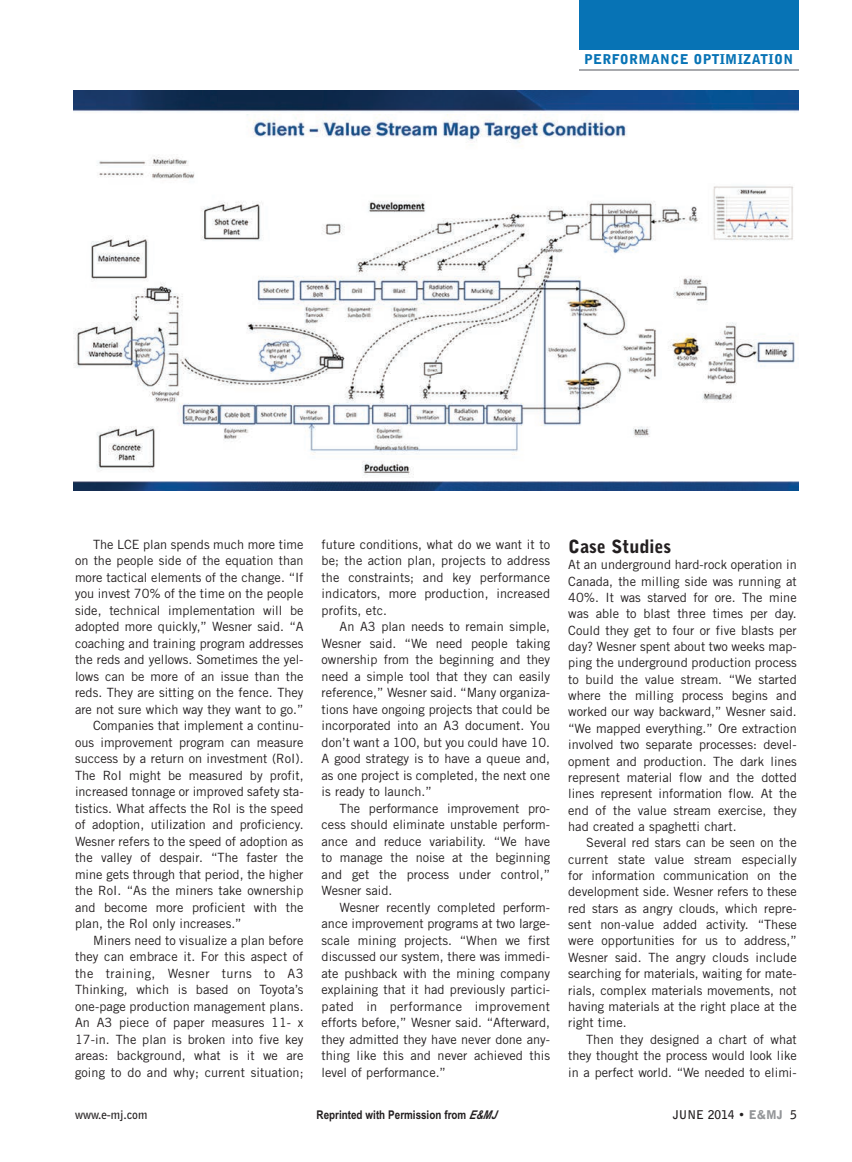
<style>
.page{position:relative;width:852px;height:1162px;background:#fff}
.page>*{position:absolute;margin:0;border:0;box-sizing:border-box;transform-origin:0 0}
.t1{font:900 18px "Bell Gothic BT";color:#231f20}
.t2{font:900 13.5px "Bell Gothic BT";letter-spacing:.025em;color:#0773b5}
.t3{font:12.75px/16.5px "Trade Gothic";color:#231f20;text-align:justify}
.t4{font:12.75px "Trade Gothic";letter-spacing:.03em;color:#231f20}
.t5{font:700 12px "Arial Narrow";color:#231f20}
.t6{font:700 12px "Bell Gothic BT";color:#231f20}
.s1{font-weight:900;color:#939598}
.s2{font-style:italic}
</style>
<div class="page">
<div style="left:579px;top:0;width:219px;height:50px;background:#0773b5"></div>
<hr style="left:579px;top:70px;width:219px;height:1px;background:#a8a9ad">
<img style="left:74px;top:91px;width:724px;height:400px">
<img style="left:74px;top:482px;width:724px;height:8px">
<img style="left:74px;top:115px;width:724px;height:362px">
<p class="t2" style="left:584px;top:54px;width:210px">PERFORMANCE OPTIMIZATION</p>
<p class="t3" style="left:93px;top:537px;width:212px">The LCE plan spends much more time</p>
<p class="t3" style="left:75px;top:553px;width:230px">on the people side of the equation than</p>
<p class="t3" style="left:75px;top:570px;width:230px">more tactical elements of the change. “If</p>
<p class="t3" style="left:75px;top:586px;width:230px">you invest 70% of the time on the people</p>
<p class="t3" style="left:75px;top:603px;width:230px">side, technical implementation will be</p>
<p class="t3" style="left:75px;top:619px;width:230px">adopted more quickly,” Wesner said. “A</p>
<p class="t3" style="left:75px;top:636px;width:230px">coaching and training program addresses</p>
<p class="t3" style="left:75px;top:652px;width:230px">the reds and yellows. Sometimes the yel-</p>
<p class="t3" style="left:75px;top:669px;width:230px">lows can be more of an issue than the</p>
<p class="t3" style="left:75px;top:685px;width:230px">reds. They are sitting on the fence. They</p>
<p class="t3" style="left:75px;top:702px;width:230px">are not sure which way they want to go.”</p>
<p class="t3" style="left:93px;top:718px;width:212px">Companies that implement a continu-</p>
<p class="t3" style="left:75px;top:735px;width:230px">ous improvement program can measure</p>
<p class="t3" style="left:75px;top:751px;width:230px">success by a return on investment (RoI).</p>
<p class="t3" style="left:75px;top:768px;width:230px">The RoI might be measured by profit,</p>
<p class="t3" style="left:75px;top:784px;width:230px">increased tonnage or improved safety sta-</p>
<p class="t3" style="left:75px;top:801px;width:230px">tistics. What affects the RoI is the speed</p>
<p class="t3" style="left:75px;top:817px;width:230px">of adoption, utilization and proficiency.</p>
<p class="t3" style="left:75px;top:834px;width:230px">Wesner refers to the speed of adoption as</p>
<p class="t3" style="left:75px;top:850px;width:230px">the valley of despair. “The faster the</p>
<p class="t3" style="left:75px;top:867px;width:230px">mine gets through that period, the higher</p>
<p class="t3" style="left:75px;top:883px;width:230px">the RoI. “As the miners take ownership</p>
<p class="t3" style="left:75px;top:900px;width:230px">and become more proficient with the</p>
<p class="t3" style="left:75px;top:916px;width:168px">plan, the RoI only increases.”</p>
<p class="t3" style="left:93px;top:933px;width:212px">Miners need to visualize a plan before</p>
<p class="t3" style="left:75px;top:949px;width:230px">they can embrace it. For this aspect of</p>
<p class="t4" style="left:75px;top:968px;width:230px">the training, Wesner turns to A3</p>
<p class="t3" style="left:75px;top:982px;width:230px">Thinking, which is based on Toyota’s</p>
<p class="t3" style="left:75px;top:999px;width:230px">one-page production management plans.</p>
<p class="t3" style="left:75px;top:1015px;width:230px">An A3 piece of paper measures 11- x</p>
<p class="t3" style="left:75px;top:1032px;width:230px">17-in. The plan is broken into five key</p>
<p class="t3" style="left:75px;top:1048px;width:230px">areas: background, what is it we are</p>
<p class="t3" style="left:75px;top:1065px;width:230px">going to do and why; current situation;</p>
<p class="t3" style="left:322px;top:537px;width:230px">future conditions, what do we want it to be; the action plan, projects to address the constraints; and key performance indicators, more production, increased profits, etc.</p>
<p class="t3" style="left:322px;top:619px;width:230px;text-indent:18px">An A3 plan needs to remain simple, Wesner said. “We need people taking ownership from the beginning and they need a simple tool that they can easily reference,” Wesner said. “Many organiza&shy;tions have ongoing projects that could be incorporated into an A3 document. You don’t want a 100, but you could have 10.<br>A good strategy is to have a queue and, as one project is completed, the next one is ready to launch.”</p>
<p class="t3" style="left:322px;top:801px;width:230px;text-indent:18px">The performance improvement pro&shy;cess should eliminate unstable perform&shy;ance and reduce variability. “We have to manage the noise at the beginning and get the process under control,” Wesner said.</p>
<p class="t3" style="left:322px;top:900px;width:230px;text-indent:18px">Wesner recently completed perform&shy;ance improvement programs at two large&shy;scale mining projects. “When we first discussed our system, there was immedi&shy;ate pushback with the mining company explaining that it had previously partici&shy;pated in performance improvement efforts before,” Wesner said. “Afterward, they admitted they have never done any&shy;thing like this and never achieved this level of performance.”</p>
<h1 class="t1" style="left:568px;top:539px;width:104px">Case Studies</h1>
<p class="t3" style="left:568px;top:557px;width:230px">At an underground hard-rock operation in Canada, the milling side was running at 40%. It was starved for ore. The mine was able to blast three times per day.<br>Could they get to four or five blasts per day? Wesner spent about two weeks map&shy;ping the underground production process to build the value stream. “We started where the milling process begins and worked our way backward,” Wesner said. “We mapped everything.” Ore extraction involved two separate processes: devel&shy;opment and production. The dark lines represent material flow and the dotted lines represent information flow. At the end of the value stream exercise, they had created a spaghetti chart.</p>
<p class="t3" style="left:568px;top:835px;width:230px;text-indent:18px">Several red stars can be seen on the current state value stream especially for information communication on the development side. Wesner refers to these red stars as angry clouds, which repre&shy;sent non-value added activity. “These were opportunities for us to address,” Wesner said. The angry clouds include searching for materials, waiting for mate&shy;rials, complex materials movements, not having materials at the right place at the right time.</p>
<p class="t3" style="left:568px;top:1031px;width:230px;text-indent:18px">Then they designed a chart of what they thought the process would look like in a perfect world. “We needed to elimi-</p>
<p class="t6" style="left:75px;top:1109px;width:74px">www.e-mj.com</p>
<p class="t6" style="left:672px;top:1109px;width:126px">JUNE 2014 • <span class="s1">E&amp;MJ</span> 5</p>
<p class="t5" style="left:317px;top:1107px;width:181px">Reprinted with Permission from <span class="s2">E&amp;MJ</span></p>
</div>
